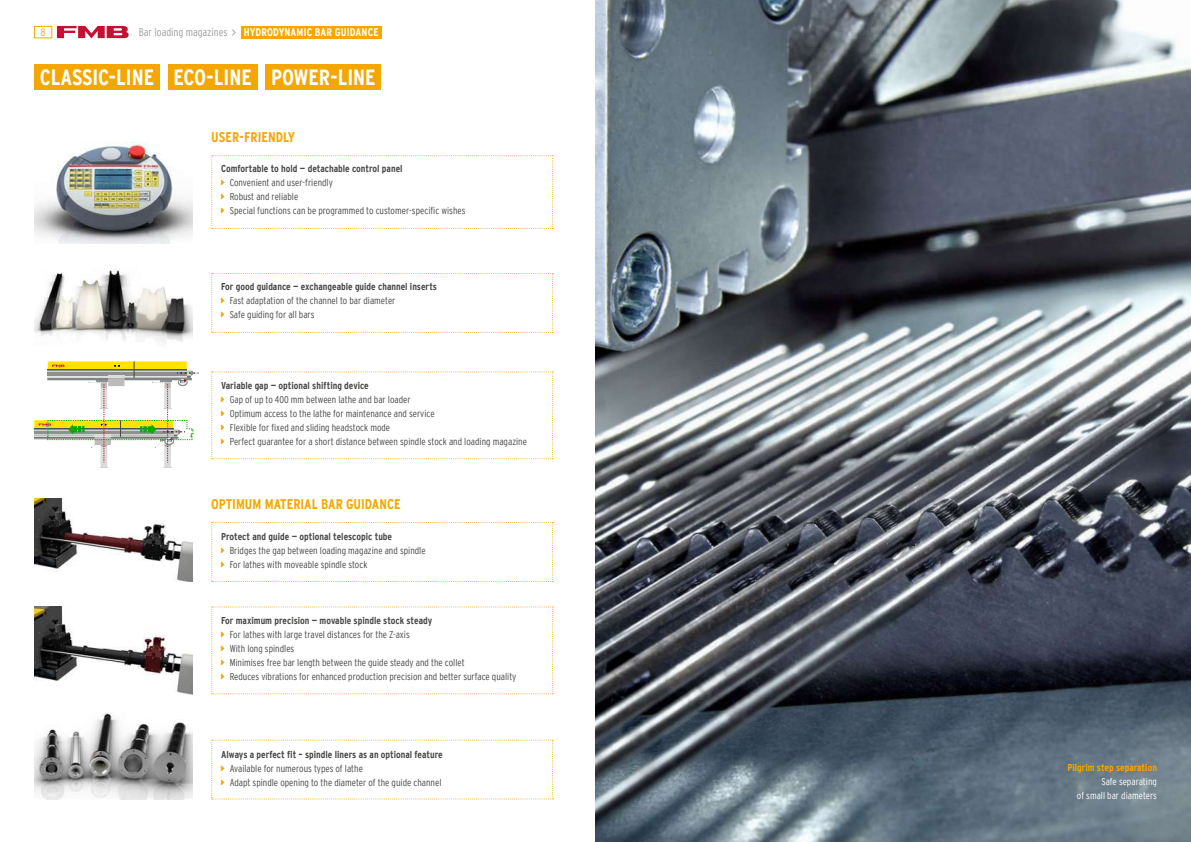
<style>
.page{position:relative;width:1191px;height:842px;background:#fff}
.page>*{position:absolute;margin:0;border:0;box-sizing:border-box;transform-origin:0 0}
.t1{font:700 condensed 22px "Interstate";color:#fff}
.t2{font:700 condensed 14px "Interstate";color:#f4a702}
.t3{font:700 condensed 11px "Interstate";letter-spacing:.01em;color:#fff}
.t4{font:300 condensed 11px "Interstate";color:#9c9c9d}
.t5{font:300 condensed 11px "Interstate";color:#f4a702}
.t6{font:300 condensed 10px/14px "Interstate";color:#484847}
.t7{font:700 condensed 10px "Interstate";color:#484847}
.t8{font:300 condensed 10px/14px "Interstate";color:#fff;text-align:right}
.t9{font:700 condensed 10px "Interstate";color:#f4a702}
</style>
<div class="page">
<div style="left:34px;top:26px;width:18px;height:12px;border:1px solid #f4a702"></div>
<svg style="left:57px;top:26px;width:72px;height:12px"></svg>
<img style="left:34px;top:498px;width:159px;height:84px">
<img style="left:34px;top:606px;width:159px;height:88px">
<img style="left:34px;top:713px;width:159px;height:86px">
<img style="left:34px;top:269px;width:159px;height:73px">
<svg style="left:34px;top:361px;width:164px;height:107px"></svg>
<div style="left:241px;top:26px;width:140px;height:12px;background:#f4a702"></div>
<img style="left:595px;top:0;width:596px;height:842px">
<img style="left:34px;top:141px;width:159px;height:102px">
<div style="left:34px;top:64px;width:126px;height:26px;background:#f4a702"></div>
<div style="left:168px;top:64px;width:89px;height:26px;background:#f4a702"></div>
<div style="left:265px;top:64px;width:116px;height:26px;background:#f4a702"></div>
<svg style="left:211px;top:522px;width:342px;height:60px"></svg>
<svg style="left:211px;top:606px;width:342px;height:88px"></svg>
<svg style="left:211px;top:740px;width:342px;height:59px"></svg>
<svg style="left:211px;top:273px;width:342px;height:60px"></svg>
<svg style="left:211px;top:155px;width:342px;height:74px"></svg>
<svg style="left:211px;top:371px;width:342px;height:88px"></svg>
<p class="t5" style="left:41px;top:26px;width:6px">8</p>
<p class="t4" style="left:139px;top:26px;width:90px">Bar loading magazines</p>
<p class="t3" style="left:244px;top:26px;width:136px">HYDRODYNAMIC BAR GUIDANCE</p>
<h1 class="t1" style="left:40px;top:65px;width:337px">CLASSIC-LINE ECO-LINE POWER-LINE</h1>
<h2 class="t2" style="left:211px;top:129px;width:85px">USER-FRIENDLY</h2>
<p class="t7" style="left:221px;top:162px;width:183px">Comfortable to hold — detachable control panel</p>
<p class="t6" style="left:230px;top:175px;width:237px">Convenient and user-friendly<br>Robust and reliable<br>Special functions can be programmed to customer-specific wishes</p>
<p class="t7" style="left:221px;top:281px;width:217px">For good guidance — exchangeable guide channel inserts</p>
<p class="t6" style="left:230px;top:293px;width:167px">Fast adaptation of the channel to bar diameter<br>Safe guiding for all bars</p>
<p class="t7" style="left:221px;top:380px;width:149px">Variable gap — optional shifting device</p>
<p class="t6" style="left:230px;top:393px;width:299px">Gap of up to 400 mm between lathe and bar loader<br>Optimum access to the lathe for maintenance and service<br>Flexible for fixed and sliding headstock mode<br>Perfect guarantee for a short distance between spindle stock and loading magazine</p>
<h2 class="t2" style="left:211px;top:496px;width:191px">OPTIMUM MATERIAL BAR GUIDANCE</h2>
<p class="t7" style="left:221px;top:531px;width:172px">Protect and guide — optional telescopic tube</p>
<p class="t6" style="left:230px;top:543px;width:197px">Bridges the gap between loading magazine and spindle<br>For lathes with moveable spindle stock</p>
<p class="t7" style="left:221px;top:615px;width:213px">For maximum precision — movable spindle stock steady</p>
<p class="t6" style="left:230px;top:628px;width:288px">For lathes with large travel distances for the Z-axis<br>With long spindles<br>Minimises free bar length between the guide steady and the collet<br>Reduces vibrations for enhanced production precision and better surface quality</p>
<p class="t7" style="left:221px;top:749px;width:223px">Always a perfect fit – spindle liners as an optional feature</p>
<p class="t6" style="left:230px;top:762px;width:213px">Available for numerous types of lathe<br>Adapt spindle opening to the diameter of the guide channel</p>
<p class="t9" style="left:1067px;top:762px;width:91px">Pilgrim step separation</p>
<p class="t8" style="left:1077px;top:775px;width:81px">Safe separating<br>of small bar diameters</p>
</div>
